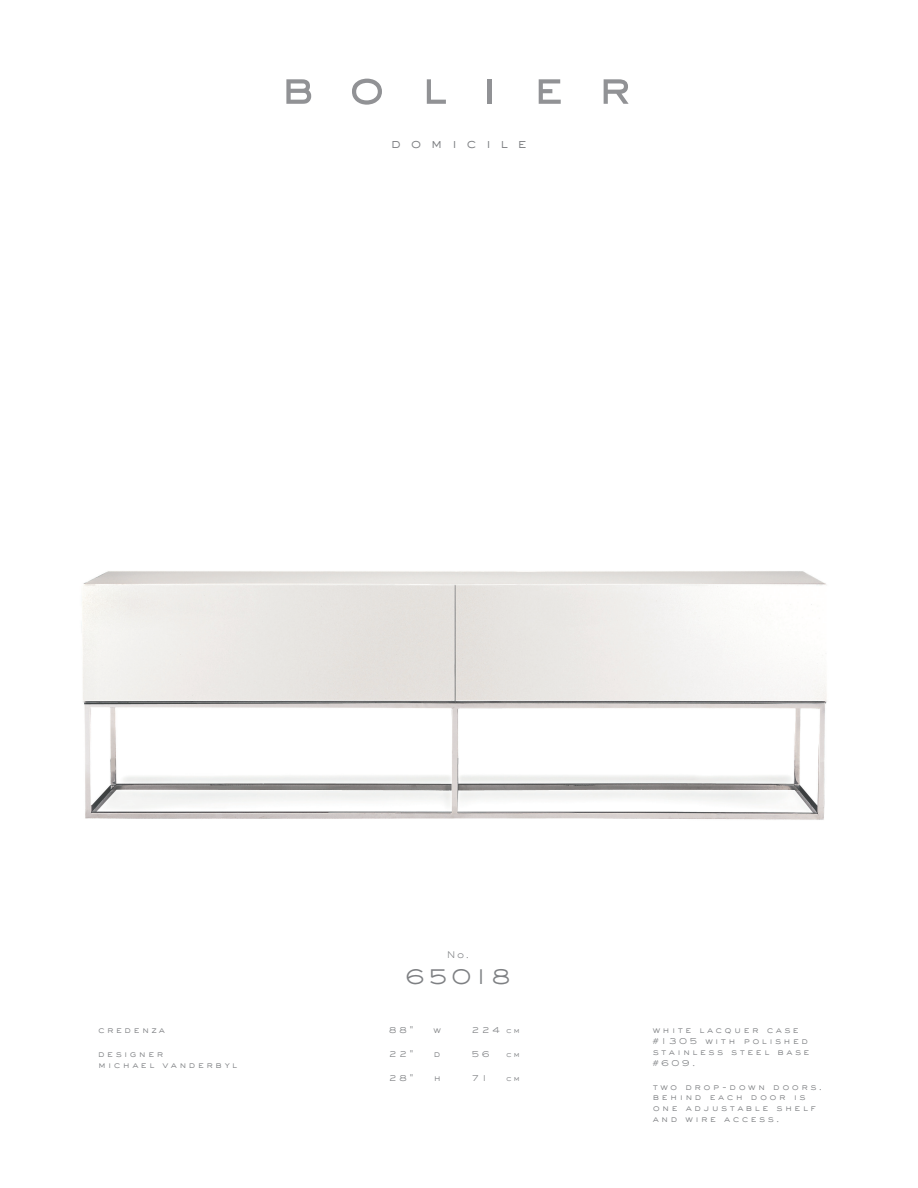
<style>
.page{position:relative;width:918px;height:1188px;background:#fff}
.page>*{position:absolute;margin:0;border:0;box-sizing:border-box;transform-origin:0 0}
.t1{font:300 22.5px "Sackers Gothic";letter-spacing:.14em;color:#7e8083}
.t2{font:300 13.5px "Sackers Gothic";letter-spacing:.7em;color:#7e8083}
.t3{font:300 9px/10.8px "Sackers Gothic";letter-spacing:.26em;color:#7e8083}
.t4{font:300 7.5px "Sackers Gothic";color:#7e8083}
.s1{font-size:7.5px}
</style>
<div class="page">
<svg style="left:286px;top:79px;width:25px;height:25px"></svg>
<svg style="left:352px;top:79px;width:30px;height:26px"></svg>
<svg style="left:427px;top:79px;width:19px;height:25px"></svg>
<hr style="left:487px;top:79px;width:4px;height:25px;background:#919295">
<svg style="left:539px;top:79px;width:22px;height:25px"></svg>
<svg style="left:604px;top:79px;width:25px;height:25px"></svg>
<img style="left:82px;top:571px;width:745px;height:249px">
<p class="t2" style="left:391px;top:134px;width:137px">domicile</p>
<p class="t3" style="left:98px;top:1024px;width:69px">credenza</p>
<p class="t3" style="left:98px;top:1048px;width:67px">designer</p>
<p class="t3" style="left:98px;top:1059px;width:141px">michael vanderbyl</p>
<p class="t3" style="left:447px;top:949px;width:24px">No.</p>
<p class="t1" style="left:405px;top:961px;width:107px">65018</p>
<p class="t3" style="left:389px;top:1024px;width:26px">88"</p>
<p class="t3" style="left:434px;top:1024px;width:9px">w</p>
<p class="t3" style="left:472px;top:1024px;width:50px">224 <span class="s1">cm</span></p>
<p class="t3" style="left:389px;top:1048px;width:26px">22"</p>
<p class="t3" style="left:434px;top:1048px;width:8px">d</p>
<p class="t3" style="left:472px;top:1048px;width:20px">5 6</p>
<p class="t4" style="left:506px;top:1049px;width:16px">c m</p>
<p class="t3" style="left:389px;top:1072px;width:26px">28"</p>
<p class="t3" style="left:434px;top:1072px;width:9px">h</p>
<p class="t3" style="left:472px;top:1072px;width:17px">7 1</p>
<p class="t4" style="left:506px;top:1073px;width:16px">c m</p>
<p class="t3" style="left:653px;top:1024px;width:159px">white lacquer case #1305 with polished stainless steel base #609.</p>
<p class="t3" style="left:653px;top:1081px;width:171px">two drop-down doors. behind each door is one adjustable shelf and wire access.</p>
</div>
